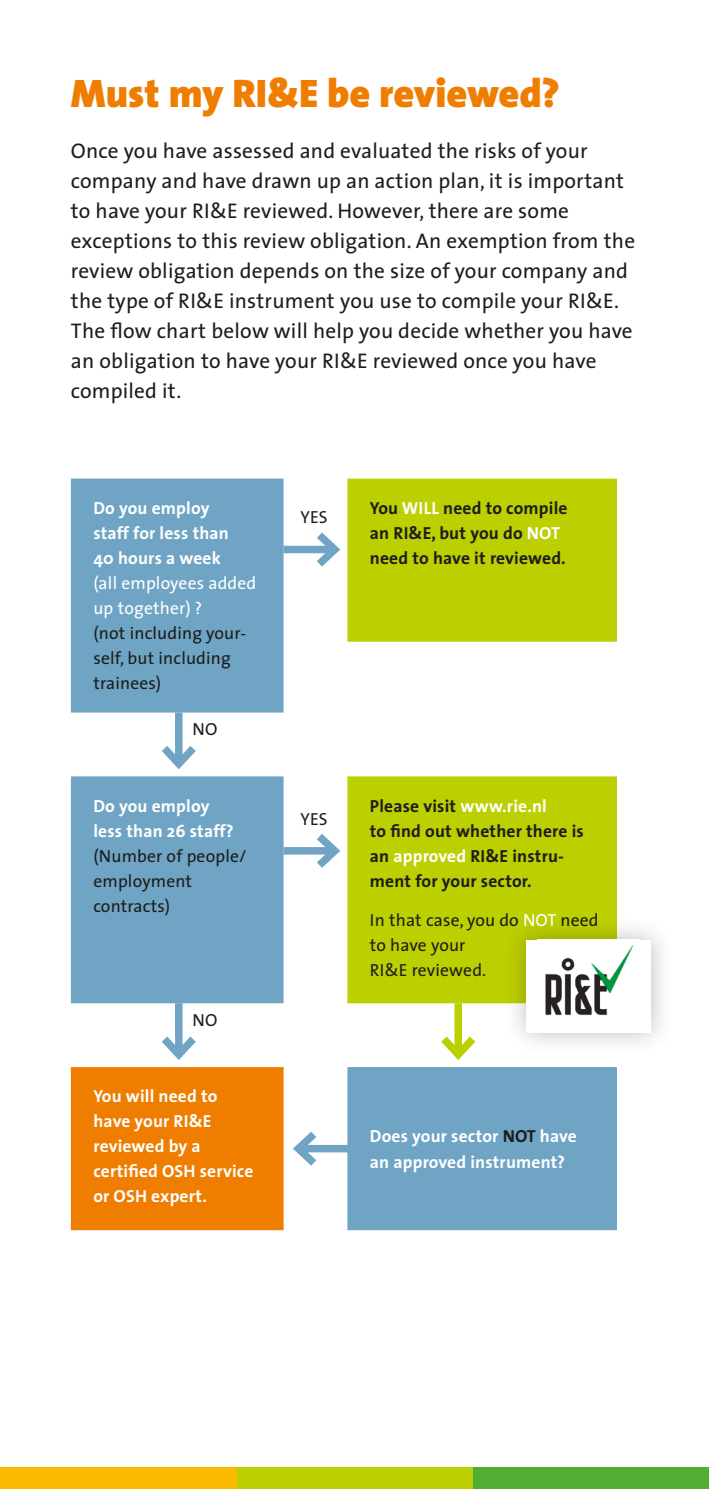
<style>
.page{position:relative;width:709px;height:1489px;background:#fff}
.page>*{position:absolute;margin:0;border:0;box-sizing:border-box;transform-origin:0 0}
.t1{font:900 40px "The Sans";color:#ef7d00}
.t2{font:21.25px/30px "The Sans";letter-spacing:.01em;color:#1d1d1b}
.t3{font:700 17.5px/25px "The Sans";letter-spacing:.01em;color:#fff}
.t4{font:700 17.5px/25px "The Sans";letter-spacing:.01em;color:#1d1d1b}
.t5{font:17.5px/25px "The Sans";letter-spacing:.01em;color:#1d1d1b}
.t6{font:17.5px/25px "The Sans";letter-spacing:.01em;color:#fff}
.s1{color:#fff}
.s2{color:#1d1d1b}
</style>
<div class="page">
<div style="left:348px;top:479px;width:268px;height:162px;background:#bccf00"></div>
<div style="left:347px;top:478px;width:270px;height:163px;border:1px solid #bccf00"></div>
<div style="left:348px;top:777px;width:268px;height:225px;background:#bccf00"></div>
<div style="left:347px;top:776px;width:270px;height:227px;border:1px solid #bccf00"></div>
<div style="left:348px;top:1067px;width:268px;height:162px;background:#6fa4c4"></div>
<div style="left:347px;top:1067px;width:270px;height:163px;border:1px solid #6fa4c4"></div>
<div style="left:71px;top:479px;width:212px;height:233px;background:#6fa4c4"></div>
<div style="left:71px;top:478px;width:212px;height:234px;border:1px solid #6fa4c4"></div>
<div style="left:71px;top:777px;width:212px;height:225px;background:#6fa4c4"></div>
<div style="left:71px;top:776px;width:212px;height:227px;border:1px solid #6fa4c4"></div>
<div style="left:71px;top:1067px;width:212px;height:162px;background:#ef7d00"></div>
<div style="left:71px;top:1067px;width:212px;height:163px;border:1px solid #ef7d00"></div>
<div style="left:283px;top:545px;width:52px;height:8px;background:#6fa4c4"></div>
<svg style="left:309px;top:532px;width:32px;height:35px"></svg>
<div style="left:283px;top:847px;width:52px;height:7px;background:#6fa4c4"></div>
<svg style="left:309px;top:834px;width:32px;height:34px"></svg>
<div style="left:298px;top:1144px;width:51px;height:8px;background:#6fa4c4"></div>
<svg style="left:293px;top:1131px;width:31px;height:35px"></svg>
<div style="left:175px;top:712px;width:7px;height:51px;background:#6fa4c4"></div>
<svg style="left:162px;top:737px;width:34px;height:33px"></svg>
<div style="left:175px;top:1003px;width:7px;height:51px;background:#6fa4c4"></div>
<svg style="left:161px;top:1028px;width:35px;height:32px"></svg>
<div style="left:454px;top:1003px;width:8px;height:51px;background:#bccf00"></div>
<svg style="left:441px;top:1028px;width:35px;height:32px"></svg>
<div style="left:503px;top:916px;width:172px;height:139px;background:#1d1d1b;opacity:.3"></div>
<div style="left:527px;top:939px;width:124px;height:93px;background:#fff"></div>
<img style="left:545px;top:945px;width:89px;height:71px">
<div style="left:472px;top:1467px;width:237px;height:21px;background:#52ae32"></div>
<div style="left:236px;top:1467px;width:236px;height:21px;background:#bccf00"></div>
<div style="left:0;top:1467px;width:236px;height:21px;background:#fbba00"></div>
<h1 class="t1" style="left:71px;top:59px;width:490px">Must my RI&amp;E be reviewed?</h1>
<p class="t2" style="left:71px;top:135px;width:566px">Once you have assessed and evaluated the risks of your company and have drawn up an action plan, it is important to have your RI&amp;E reviewed. However, there are some exceptions to this review obligation. An exemption from the review obligation depends on the size of your company and the type of RI&amp;E instrument you use to compile your RI&amp;E.<br>The flow chart below will help you decide whether you have an obligation to have your RI&amp;E reviewed once you have compiled it.</p>
<p class="t3" style="left:93px;top:495px;width:137px">Do you employ staff for less than<br>40 hours a week</p>
<p class="t6" style="left:93px;top:570px;width:164px">(all employees added up together) ?</p>
<p class="t5" style="left:93px;top:620px;width:153px">(not including your&shy;self, but including trainees)</p>
<p class="t5" style="left:193px;top:715px;width:26px">NO</p>
<p class="t3" style="left:93px;top:792px;width:142px">Do you employ less than 26 staff?</p>
<p class="t5" style="left:93px;top:842px;width:155px">(Number of people/ employment contracts)</p>
<p class="t5" style="left:193px;top:1007px;width:26px">NO</p>
<p class="t3" style="left:93px;top:1083px;width:161px">You will need to have your RI&amp;E reviewed by a certified OSH service or OSH expert.</p>
<p class="t5" style="left:300px;top:504px;width:29px">YES</p>
<p class="t4" style="left:370px;top:495px;width:199px">You <span class="s1">WILL</span> need to compile an RI&amp;E, but you do <span class="s1">NOT </span>need to have it reviewed.</p>
<p class="t5" style="left:300px;top:805px;width:29px">YES</p>
<p class="t4" style="left:370px;top:792px;width:215px">Please visit <span class="s1">www.rie.nl<br></span>to find out whether there is an <span class="s1">approved</span> RI&amp;E instru&shy;ment for your sector.</p>
<p class="t5" style="left:370px;top:906px;width:230px">In that case, you do <span class="s1">NOT</span> need to have your<br>RI&amp;E reviewed.</p>
<p class="t3" style="left:370px;top:1123px;width:208px">Does your sector <span class="s2">NOT</span> have an approved instrument?</p>
</div>
